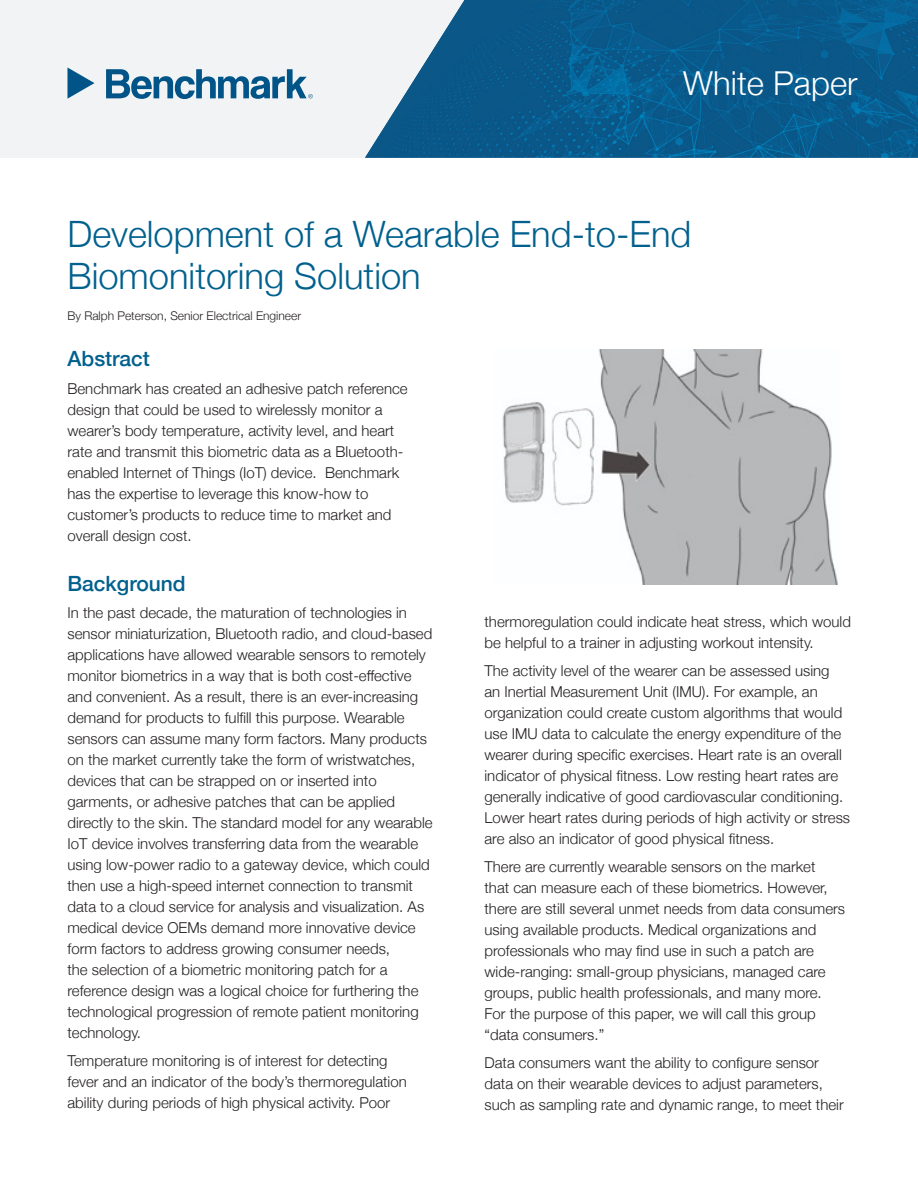
<style>
.page{position:relative;width:918px;height:1188px;background:#fff}
.page>*{position:absolute;margin:0;border:0;box-sizing:border-box;transform-origin:0 0}
.Headline_-_Blue_Thin{font:300 36.3px/41.8px "Helvetica Neue";color:#01608d}
.Subhead_-_Blue{font:300 33px "Helvetica Neue";color:#fff}
.Subhead_-_Blue-2{font:500 21px "Helvetica Neue";color:#01608d}
.Body_copy{font:300 15px/21px "Helvetica Neue";color:#231f20}
.Body_copy-2{font:300 12px "Helvetica Neue";color:#231f20}
</style>
<div class="page">
<div style="left:0;top:0;width:562px;height:158px;background:#f2f3f4"></div>
<img style="left:365px;top:0;width:553px;height:158px">
<svg style="left:68px;top:68px;width:26px;height:31px"></svg>
<svg style="left:106px;top:69px;width:207px;height:30px"></svg>
<img style="left:502px;top:349px;width:336px;height:236px">
<p class="Subhead_-_Blue" style="left:683px;top:56px;width:176px">White Paper</p>
<p class="Headline_-_Blue_Thin" style="left:68px;top:210px;width:625px">Development of a Wearable End-to-End<br>Biomonitoring Solution</p>
<p class="Body_copy-2" style="left:68px;top:306px;width:235px">By Ralph Peterson, Senior Electrical Engineer</p>
<p class="Subhead_-_Blue-2" style="left:68px;top:342px;width:84px">Abstract</p>
<p class="Body_copy" style="left:68px;top:377px;width:342px">Benchmark has created an adhesive patch reference design that could be used to wirelessly monitor a wearer’s body temperature, activity level, and heart rate and transmit this biometric data as a Bluetooth&shy;enabled Internet of Things (IoT) device. Benchmark has the expertise to leverage this know-how to customer’s products to reduce time to market and overall design cost.</p>
<p class="Subhead_-_Blue-2" style="left:68px;top:566px;width:120px">Background</p>
<p class="Body_copy" style="left:68px;top:601px;width:367px">In the past decade, the maturation of technologies in sensor miniaturization, Bluetooth radio, and cloud-based applications have allowed wearable sensors to remotely monitor biometrics in a way that is both cost-effective and convenient. As a result, there is an ever-increasing demand for products to fulfill this purpose. Wearable sensors can assume many form factors. Many products on the market currently take the form of wristwatches, devices that can be strapped on or inserted into garments, or adhesive patches that can be applied directly to the skin. The standard model for any wearable IoT device involves transferring data from the wearable using low-power radio to a gateway device, which could then use a high-speed internet connection to transmit data to a cloud service for analysis and visualization. As medical device OEMs demand more innovative device form factors to address growing consumer needs,<br>the selection of a biometric monitoring patch for a reference design was a logical choice for furthering the technological progression of remote patient monitoring technology.</p>
<p class="Body_copy" style="left:68px;top:1049px;width:341px">Temperature monitoring is of interest for detecting fever and an indicator of the body’s thermoregulation ability during periods of high physical activity. Poor</p>
<p class="Body_copy" style="left:485px;top:610px;width:368px">thermoregulation could indicate heat stress, which would be helpful to a trainer in adjusting workout intensity.</p>
<p class="Body_copy" style="left:485px;top:659px;width:367px">The activity level of the wearer can be assessed using<br>an Inertial Measurement Unit (IMU). For example, an organization could create custom algorithms that would use IMU data to calculate the energy expenditure of the wearer during specific exercises. Heart rate is an overall indicator of physical fitness. Low resting heart rates are generally indicative of good cardiovascular conditioning.<br>Lower heart rates during periods of high activity or stress are also an indicator of good physical fitness.</p>
<p class="Body_copy" style="left:485px;top:855px;width:362px">There are currently wearable sensors on the market<br>that can measure each of these biometrics. However, there are still several unmet needs from data consumers using available products. Medical organizations and professionals who may find use in such a patch are wide-ranging: small-group physicians, managed care groups, public health professionals, and many more.<br>For the purpose of this paper, we will call this group “data consumers.”</p>
<p class="Body_copy" style="left:485px;top:1051px;width:361px">Data consumers want the ability to configure sensor data on their wearable devices to adjust parameters, such as sampling rate and dynamic range, to meet their</p>
</div>
